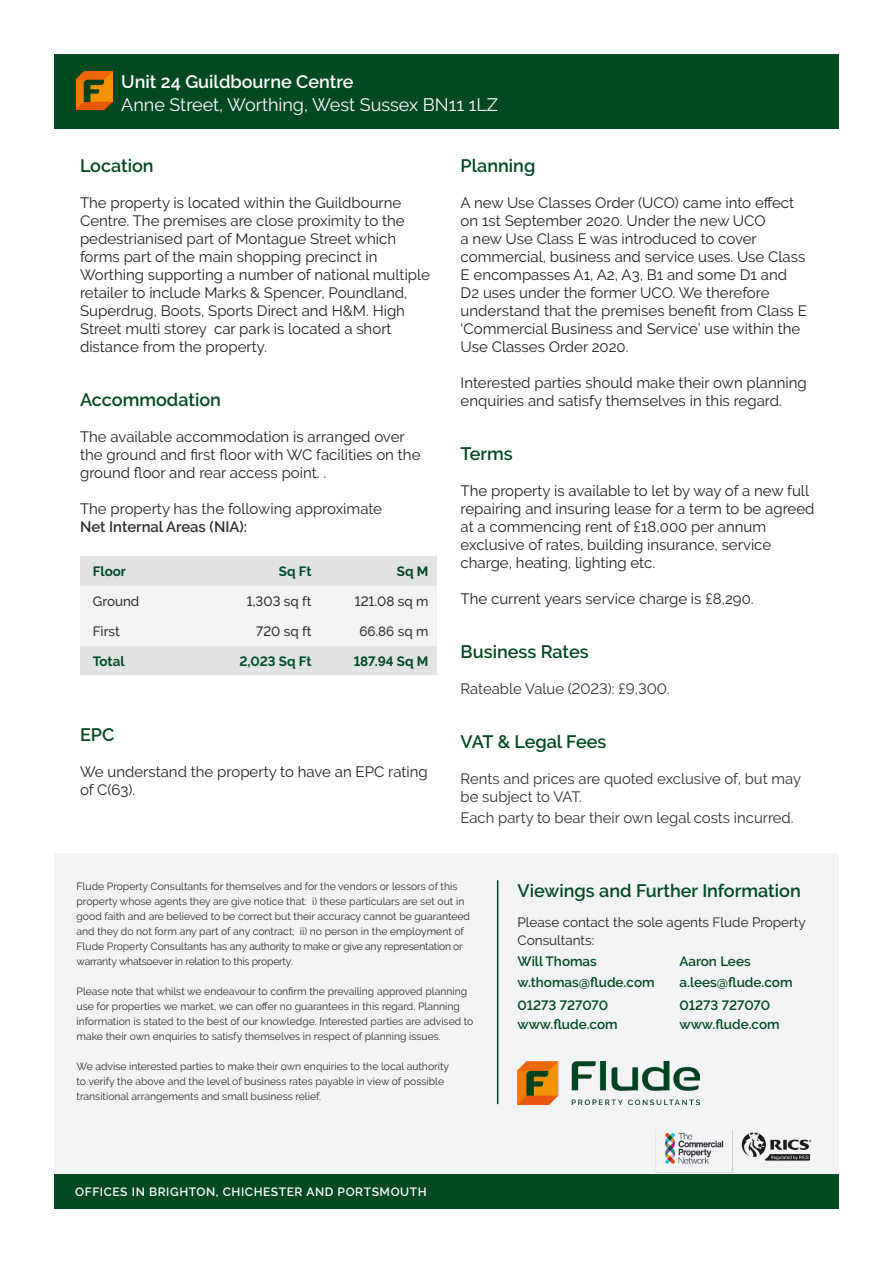
<style>
.page{position:relative;width:893px;height:1263px;background:#fff}
.page>*{position:absolute;margin:0;border:0;box-sizing:border-box;transform-origin:0 0}
.Flude_-_Sub_Header{font:600 18px "Raleway";color:#004921}
.t1{font:18px "Raleway";color:#fff}
.t2{font:600 18px "Raleway";color:#fff}
.Flude_-_Standard_Paragraph_Text{font:15px/18px "Raleway";color:#231f20}
.Flude_-_Standard_Paragraph_Text-2{font:15px/18px "Raleway";color:#312f30}
.Flude_-_Sub_Header-2{font:15px "Raleway";color:#312f30}
.t3{font:600 15px "Raleway";color:#312f30}
.t4{font:600 13.5px "Raleway";color:#004921}
.Flude_-_Standard_Paragraph_Text-3{font:13.5px "Raleway";color:#231f20}
.t5{font:500 13.5px "Raleway";color:#312f30}
.t6{font:700 13.5px "Raleway";color:#004f28}
.t7{font:700 13.5px "Raleway";color:#004921}
.t8{font:600 12px "Raleway";letter-spacing:.05em;color:#fff}
.t9{font:10.5px/15px "Raleway";color:#312f30}
</style>
<div class="page">
<svg style="left:80px;top:556px;width:357px;height:119px"></svg>
<div style="left:54px;top:54px;width:785px;height:75px;background:#004921"></div>
<div style="left:54px;top:854px;width:785px;height:321px;background:#f2f3f4"></div>
<img style="left:77px;top:71px;width:35px;height:39px">
<img style="left:517px;top:1061px;width:183px;height:43px">
<hr style="left:497px;top:880px;width:1px;height:224px;background:#004921">
<div style="left:54px;top:1175px;width:785px;height:34px;background:#004921"></div>
<img style="left:741px;top:1132px;width:71px;height:29px">
<img style="left:655px;top:1131px;width:78px;height:42px">
<p class="t2" style="left:121px;top:71px;width:234px">Unit 24 Guildbourne Centre</p>
<p class="t1" style="left:121px;top:94px;width:378px">Anne Street, Worthing, West Sussex BN11 1LZ</p>
<p class="Flude_-_Sub_Header" style="left:80px;top:155px;width:75px">Location</p>
<p class="Flude_-_Standard_Paragraph_Text" style="left:80px;top:194px;width:351px">The property is located within the Guildbourne Centre. The premises are close proximity to the pedestrianised part of Montague Street which forms part of the main shopping precinct in Worthing supporting a number of national multiple retailer to include Marks &amp; Spencer, Poundland, Superdrug, Boots, Sports Direct and H&amp;M. High Street multi storey car park is located a short distance from the property.</p>
<p class="Flude_-_Sub_Header" style="left:80px;top:389px;width:142px">Accommodation</p>
<p class="Flude_-_Standard_Paragraph_Text" style="left:80px;top:428px;width:342px">The available accommodation is arranged over the ground and first floor with WC facilities on the ground floor and rear access point. .</p>
<p class="Flude_-_Standard_Paragraph_Text" style="left:80px;top:500px;width:304px">The property has the following approximate</p>
<p class="t3" style="left:80px;top:518px;width:169px">Net Internal Areas (NIA):</p>
<p class="t6" style="left:93px;top:564px;width:35px">Floor</p>
<p class="t6" style="left:279px;top:564px;width:34px">Sq Ft</p>
<p class="t7" style="left:397px;top:564px;width:33px">Sq M</p>
<p class="t5" style="left:93px;top:593px;width:48px">Ground</p>
<p class="t5" style="left:247px;top:593px;width:66px">1,303 sq ft</p>
<p class="t5" style="left:355px;top:593px;width:75px">121.08 sq m</p>
<p class="t5" style="left:93px;top:623px;width:29px">First</p>
<p class="t5" style="left:256px;top:623px;width:57px">720 sq ft</p>
<p class="t5" style="left:359px;top:623px;width:71px">66.86 sq m</p>
<p class="t6" style="left:93px;top:653px;width:33px">Total</p>
<p class="t6" style="left:239px;top:653px;width:74px">2,023 Sq Ft</p>
<p class="t7" style="left:354px;top:653px;width:76px">187.94 Sq M</p>
<p class="Flude_-_Sub_Header" style="left:80px;top:724px;width:36px">EPC</p>
<p class="Flude_-_Standard_Paragraph_Text" style="left:80px;top:763px;width:349px">We understand the property to have an EPC rating of C(63).</p>
<p class="Flude_-_Sub_Header" style="left:461px;top:155px;width:76px">Planning</p>
<p class="Flude_-_Standard_Paragraph_Text" style="left:461px;top:194px;width:348px">A new Use Classes Order (UCO) came into effect on 1st September 2020. Under the new UCO<br>a new Use Class E was introduced to cover commercial, business and service uses. Use Class E encompasses A1, A2, A3, B1 and some D1 and D2 uses under the former UCO. We therefore understand that the premises benefit from Class E ‘Commercial Business and Service’ use within the Use Classes Order 2020.</p>
<p class="Flude_-_Standard_Paragraph_Text" style="left:461px;top:374px;width:348px">Interested parties should make their own planning enquiries and satisfy themselves in this regard.</p>
<p class="Flude_-_Sub_Header" style="left:461px;top:443px;width:54px">Terms</p>
<p class="Flude_-_Standard_Paragraph_Text" style="left:461px;top:482px;width:355px">The property is available to let by way of a new full repairing and insuring lease for a term to be agreed at a commencing rent of £18,000 per annum exclusive of rates, building insurance, service charge, heating, lighting etc.</p>
<p class="Flude_-_Standard_Paragraph_Text" style="left:461px;top:590px;width:295px">The current years service charge is £8,290.</p>
<p class="Flude_-_Sub_Header" style="left:461px;top:641px;width:130px">Business Rates</p>
<p class="Flude_-_Sub_Header-2" style="left:461px;top:680px;width:210px">Rateable Value (2023): £9,300.</p>
<p class="Flude_-_Sub_Header" style="left:461px;top:731px;width:147px">VAT &amp; Legal Fees</p>
<p class="Flude_-_Standard_Paragraph_Text-2" style="left:461px;top:770px;width:342px">Rents and prices are quoted exclusive of, but may be subject to VAT.</p>
<p class="Flude_-_Standard_Paragraph_Text-2" style="left:461px;top:809px;width:334px">Each party to bear their own legal costs incurred.</p>
<p class="t9" style="left:77px;top:879px;width:395px">Flude Property Consultants for themselves and for the vendors or lessors of this property whose agents they are give notice that: i) these particulars are set out in good faith and are believed to be correct but their accuracy cannot be guaranteed and they do not form any part of any contract; ii) no person in the employment of Flude Property Consultants has any authority to make or give any representation or warranty whatsoever in relation to this property.</p>
<p class="t9" style="left:77px;top:984px;width:398px">Please note that whilst we endeavour to confirm the prevailing approved planning use for properties we market, we can offer no guarantees in this regard. Planning information is stated to the best of our knowledge. Interested parties are advised to make their own enquiries to satisfy themselves in respect of planning issues.</p>
<p class="t9" style="left:77px;top:1059px;width:374px">We advise interested parties to make their own enquiries to the local authority to verify the above and the level of business rates payable in view of possible transitional arrangements and small business relief.</p>
<p class="t8" style="left:75px;top:1185px;width:353px">OFFICES IN BRIGHTON, CHICHESTER AND PORTSMOUTH</p>
<p class="Flude_-_Sub_Header" style="left:517px;top:880px;width:285px">Viewings and Further Information</p>
<p class="Flude_-_Standard_Paragraph_Text-3" style="left:517px;top:914px;width:290px">Please contact the sole agents Flude Property</p>
<p class="Flude_-_Standard_Paragraph_Text-3" style="left:517px;top:932px;width:78px">Consultants:</p>
<p class="t4" style="left:517px;top:954px;width:81px">Will Thomas</p>
<p class="t4" style="left:679px;top:954px;width:73px">Aaron Lees</p>
<p class="t4" style="left:517px;top:975px;width:139px">w.thomas@flude.com</p>
<p class="t4" style="left:679px;top:975px;width:115px">a.lees@flude.com</p>
<p class="t4" style="left:517px;top:997px;width:92px">01273 727070</p>
<p class="t4" style="left:679px;top:997px;width:92px">01273 727070</p>
<p class="t4" style="left:517px;top:1017px;width:102px">www.flude.com</p>
<p class="t4" style="left:679px;top:1017px;width:102px">www.flude.com</p>
</div>
